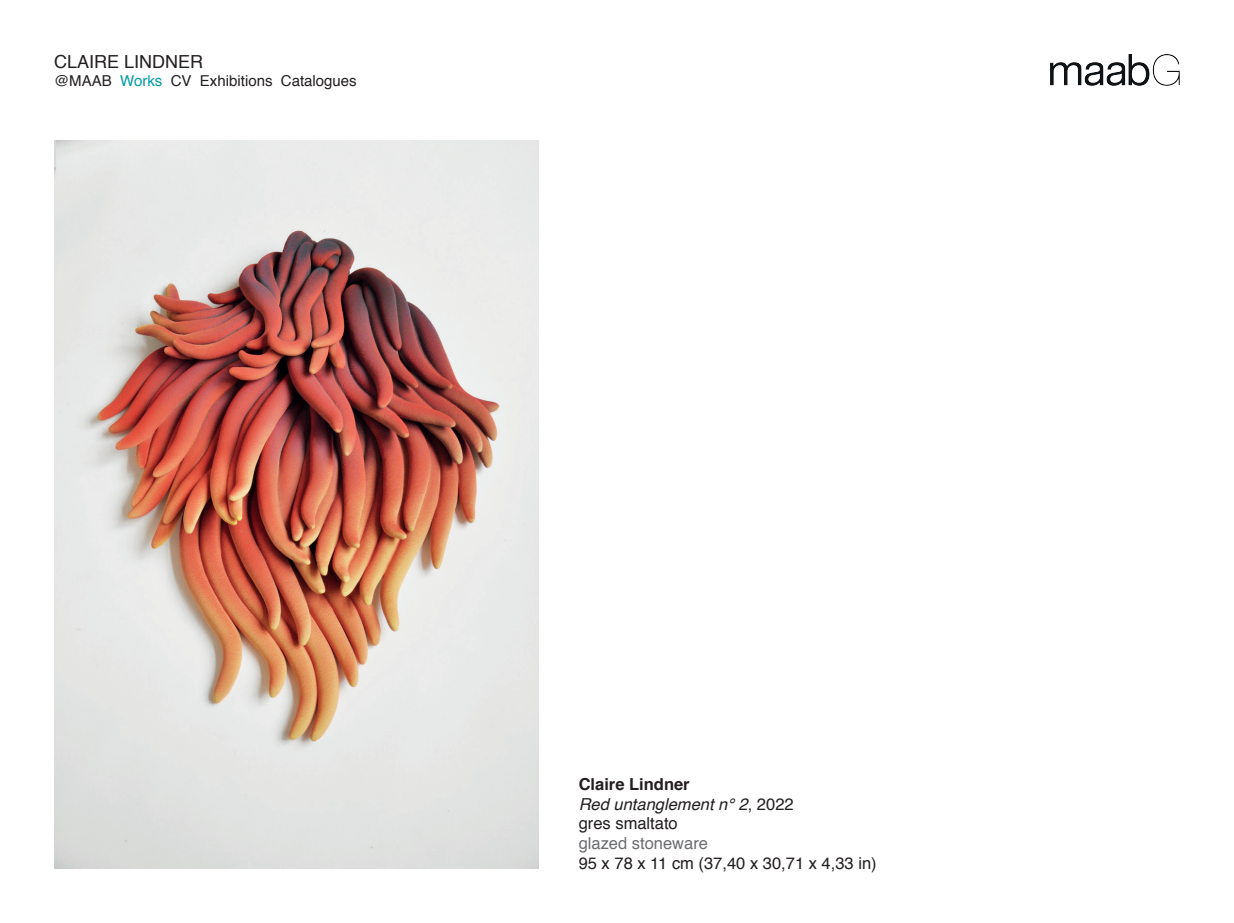
<style>
.page{position:relative;width:1234px;height:923px;background:#fff}
.page>*{position:absolute;margin:0;border:0;box-sizing:border-box;transform-origin:0 0}
.t1{font:18px "Helvetica";color:#231f20}
.t2{font:italic 16.5px/19.8px "Helvetica";color:#231f20}
.t3{font:16.5px "Helvetica";color:#231f20}
.t4{font:16.5px "Helvetica";color:#6c6d70}
.t5{font:15px "Helvetica";color:#231f20}
.s1{color:#009ba2}
.s2{font-weight:700;font-style:normal}
.s3{font-style:normal}
</style>
<div class="page">
<img style="left:1050px;top:54px;width:129px;height:31px">
<img style="left:54px;top:140px;width:484px;height:729px">
<p class="t1" style="left:54px;top:47px;width:151px">CLAIRE LINDNER</p>
<p class="t5" style="left:54px;top:69px;width:304px">@MAAB <span class="s1">Works</span> CV Exhibitions Catalogues</p>
<p class="t2" style="left:578px;top:774px;width:216px"><span class="s2">Claire Lindner<br></span>Red untanglement n° 2<span class="s3">, 2022 gres smaltato</span></p>
<p class="t4" style="left:578px;top:830px;width:131px">glazed stoneware</p>
<p class="t3" style="left:578px;top:850px;width:299px">95 x 78 x 11 cm (37,40 x 30,71 x 4,33 in)</p>
</div>
